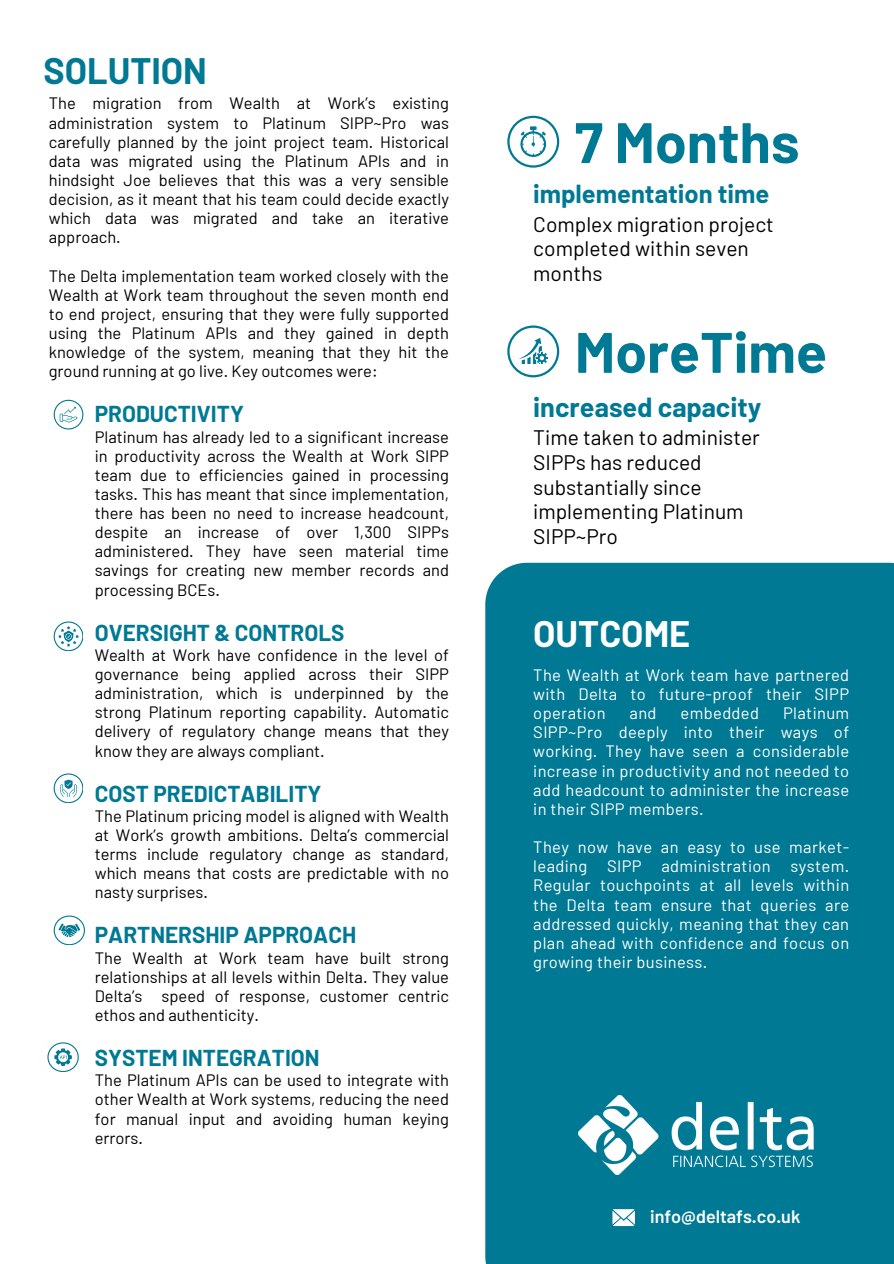
<style>
.page{position:relative;width:894px;height:1264px;background:#fff}
.page>*{position:absolute;margin:0;border:0;box-sizing:border-box;transform-origin:0 0}
.t1{font:700 57px "Barlow";color:#007994}
.t2{font:700 36px "Barlow";color:#007994}
.t3{font:700 36px "Barlow";color:#fff}
.t4{font:700 27px "Barlow";color:#007994}
.t5{font:700 25.5px "Barlow";color:#007994}
.t6{font:700 22.5px "Barlow";color:#007994}
.t7{font:21px/24.8px "Barlow";color:#000}
.t8{font:600 18px "Barlow";color:#fff}
.t9{font:16.5px/19.2px "Barlow";color:#000;text-align:justify}
.t10{font:16.5px/19.2px "Barlow";letter-spacing:.025em;color:#fff;text-align:justify}
</style>
<div class="page">
<div style="left:485px;top:563px;width:408px;height:700px;background:#007994"></div>
<svg style="left:507px;top:116px;width:52px;height:51px"></svg>
<svg style="left:54px;top:400px;width:29px;height:29px"></svg>
<svg style="left:54px;top:621px;width:29px;height:29px"></svg>
<svg style="left:54px;top:915px;width:31px;height:29px"></svg>
<svg style="left:47px;top:1042px;width:32px;height:29px"></svg>
<img style="left:578px;top:1095px;width:235px;height:79px">
<svg style="left:507px;top:325px;width:52px;height:52px"></svg>
<svg style="left:54px;top:773px;width:29px;height:29px"></svg>
<svg style="left:612px;top:1209px;width:22px;height:16px"></svg>
<p class="t2" style="left:43px;top:48px;width:165px">SOLUTION</p>
<h1 class="t9" style="left:49px;top:93px;width:401px">The migration from Wealth at Work’s existing administration system to Platinum SIPP~Pro was carefully planned by the joint project team. Historical data was migrated using the Platinum APIs and in hindsight Joe believes that this was a very sensible decision, as it meant that his team could decide exactly which data was migrated and take an iterative approach.</h1>
<h3 class="t9" style="left:49px;top:265px;width:401px">The Delta implementation team worked closely with the Wealth at Work team throughout the seven month end to end project, ensuring that they were fully supported using the Platinum APIs and they gained in depth knowledge of the system, meaning that they hit the ground running at go live. Key outcomes were:</h3>
<p class="t6" style="left:95px;top:400px;width:150px">PRODUCTIVITY</p>
<p class="t9" style="left:95px;top:426px;width:355px">Platinum has already led to a significant increase in productivity across the Wealth at Work SIPP team due to efficiencies gained in processing tasks. This has meant that since implementation, there has been no need to increase headcount, despite an increase of over 1,300 SIPPs administered. They have seen material time savings for creating new member records and processing BCEs.</p>
<p class="t6" style="left:95px;top:618px;width:251px">OVERSIGHT &amp; CONTROLS</p>
<p class="t9" style="left:95px;top:644px;width:355px">Wealth at Work have confidence in the level of governance being applied across their SIPP administration, which is underpinned by the strong Platinum reporting capability. Automatic delivery of regulatory change means that they know they are always compliant.</p>
<p class="t6" style="left:95px;top:779px;width:228px">COST PREDICTABILITY</p>
<p class="t9" style="left:95px;top:805px;width:355px">The Platinum pricing model is aligned with Wealth at Work’s growth ambitions. Delta’s commercial terms include regulatory change as standard, which means that costs are predictable with no nasty surprises.</p>
<p class="t6" style="left:95px;top:920px;width:263px">PARTNERSHIP APPROACH</p>
<p class="t9" style="left:95px;top:947px;width:355px">The Wealth at Work team have built strong relationships at all levels within Delta. They value Delta’s speed of response, customer centric ethos and authenticity.</p>
<p class="t6" style="left:95px;top:1043px;width:226px">SYSTEM INTEGRATION</p>
<p class="t9" style="left:95px;top:1070px;width:355px">The Platinum APIs can be used to integrate with other Wealth at Work systems, reducing the need for manual input and avoiding human keying errors.</p>
<p class="t1" style="left:574px;top:106px;width:226px">7 Months</p>
<p class="t5" style="left:533px;top:178px;width:237px">implementation time</p>
<p class="t7" style="left:533px;top:211px;width:242px">Complex migration project completed within seven months</p>
<p class="t1" style="left:574px;top:316px;width:254px">MoreTime</p>
<p class="t4" style="left:533px;top:390px;width:229px">increased capacity</p>
<p class="t7" style="left:533px;top:424px;width:228px">Time taken to administer<br>SIPPs has reduced substantially since implementing Platinum<br>SIPP~Pro</p>
<p class="t3" style="left:533px;top:611px;width:158px">OUTCOME</p>
<p class="t10" style="left:533px;top:664px;width:317px">The Wealth at Work team have partnered with Delta to future-proof their SIPP operation</p>
<p class="t10" style="left:533px;top:703px;width:317px;text-indent:250px">Platinum SIPP~Pro deeply into their ways of working. They have seen a considerable increase in productivity and not needed to add headcount to administer the increase in their SIPP members.</p>
<p class="t10" style="left:533px;top:836px;width:317px">They now have an easy to use market&shy;leading SIPP administration system.<br>Regular touchpoints at all levels within the Delta team ensure that queries are addressed quickly, meaning that they can plan ahead with confidence and focus on growing their business.</p>
<p class="t10" style="left:629px;top:703px;width:29px">and</p>
<p class="t10" style="left:680px;top:703px;width:80px">embedded</p>
<p class="t8" style="left:650px;top:1204px;width:152px">info@deltafs.co.uk</p>
</div>
